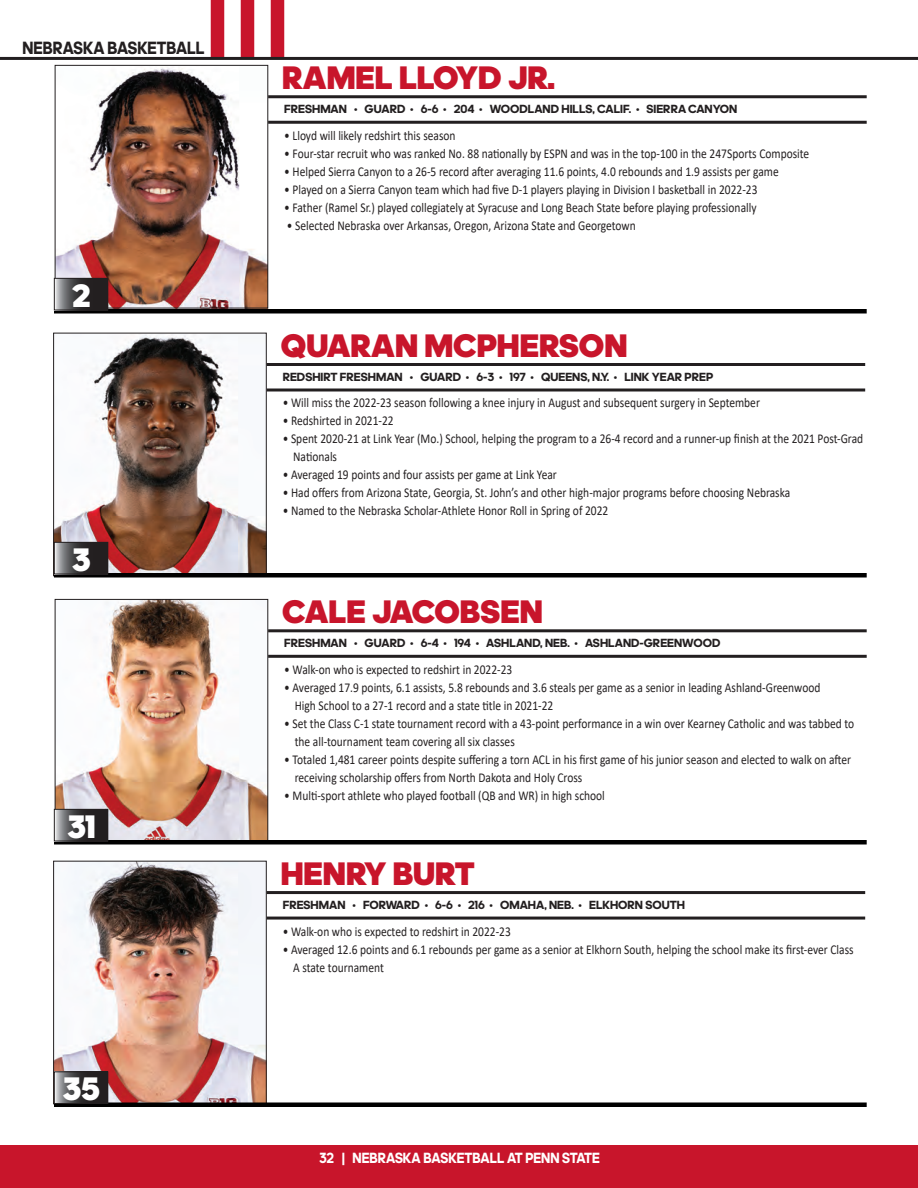
<style>
.page{position:relative;width:918px;height:1188px;background:#fff}
.page>*{position:absolute;margin:0;border:0;box-sizing:border-box;transform-origin:0 0}
.t1{font:900 33px "adineue PRO";color:#c8152b}
.t2{font:900 33px "adineue PRO";color:#fff}
.t3{font:700 18px "adineue PRO";color:#231f20;scale:.9 1}
.t4{font:700 15px "adineue PRO";color:#fff;scale:.9 1}
.t5{font:13.5px/18px "Calibri";color:#231f20;scale:.85 1}
.t6{font:700 12px "adineue PRO";color:#231f20}
</style>
<div class="page">
<div style="left:0;top:1145px;width:918px;height:43px;background:#c8152b"></div>
<div style="left:211px;top:0;width:13px;height:58px;background:#c8152b"></div>
<div style="left:241px;top:0;width:13px;height:58px;background:#c8152b"></div>
<div style="left:271px;top:0;width:13px;height:58px;background:#c8152b"></div>
<hr style="left:0;top:57px;width:918px;height:3px;background:#231f20">
<img style="left:57px;top:67px;width:209px;height:239px">
<div style="left:55px;top:65px;width:213px;height:243px;border:1px solid #231f20"></div>
<hr style="left:268px;top:95px;width:599px;height:3px;background:#231f20">
<hr style="left:268px;top:121px;width:599px;height:3px;background:#231f20">
<img style="left:55px;top:335px;width:209px;height:238px">
<div style="left:53px;top:333px;width:213px;height:243px;border:1px solid #231f20"></div>
<hr style="left:267px;top:363px;width:598px;height:3px;background:#231f20">
<svg style="left:267px;top:388px;width:598px;height:4px;background:#595657"></svg>
<img style="left:57px;top:601px;width:209px;height:239px">
<div style="left:55px;top:599px;width:213px;height:243px;border:1px solid #231f20"></div>
<hr style="left:268px;top:629px;width:599px;height:3px;background:#231f20">
<hr style="left:268px;top:655px;width:599px;height:3px;background:#231f20">
<img style="left:55px;top:863px;width:209px;height:239px">
<div style="left:53px;top:861px;width:213px;height:243px;border:1px solid #231f20"></div>
<hr style="left:267px;top:891px;width:598px;height:3px;background:#231f20">
<hr style="left:267px;top:917px;width:598px;height:3px;background:#231f20">
<div style="left:54px;top:309px;width:813px;height:5px;background:#000"></div>
<svg style="left:56px;top:280px;width:50px;height:28px"></svg>
<div style="left:54px;top:278px;width:54px;height:32px;border:1px solid #231f20"></div>
<div style="left:54px;top:573px;width:813px;height:5px;background:#000"></div>
<svg style="left:56px;top:544px;width:50px;height:28px"></svg>
<div style="left:54px;top:542px;width:54px;height:32px;border:1px solid #231f20"></div>
<hr style="left:54px;top:840px;width:813px;height:4px;background:#000">
<svg style="left:56px;top:811px;width:50px;height:28px"></svg>
<div style="left:54px;top:809px;width:54px;height:32px;border:1px solid #231f20"></div>
<div style="left:54px;top:1102px;width:813px;height:5px;background:#000"></div>
<svg style="left:56px;top:1074px;width:50px;height:28px"></svg>
<div style="left:54px;top:1072px;width:54px;height:32px;border:1px solid #231f20"></div>
<h2 class="t3" style="left:23px;top:37px;width:204px">NEBRASKA BASKETBALL</h2>
<p class="t2" style="left:72px;top:275px;width:20px">2</p>
<p class="t2" style="left:71px;top:539px;width:21px">3</p>
<p class="t2" style="left:67px;top:806px;width:30px">31</p>
<p class="t2" style="left:62px;top:1069px;width:40px">35</p>
<p class="t1" style="left:282px;top:58px;width:274px">RAMEL LLOYD JR.</p>
<p class="t6" style="left:284px;top:102px;width:455px">FRESHMAN • GUARD • 6-6 • 204 • WOODLAND HILLS, CALIF. • SIERRA CANYON</p>
<p class="t5" style="left:284px;top:126px;width:203px">• Lloyd will likely redshirt this season</p>
<p class="t5" style="left:284px;top:144px;width:619px">• Four-star recruit who was ranked No. 88 nationally by ESPN and was in the top-100 in the 247Sports Composite</p>
<p class="t5" style="left:284px;top:162px;width:583px">• Helped Sierra Canyon to a 26-5 record after averaging 11.6 points, 4.0 rebounds and 1.9 assists per game</p>
<p class="t5" style="left:284px;top:180px;width:558px">• Played on a Sierra Canyon team which had five D-1 players playing in Division I basketball in 2022-23</p>
<p class="t5" style="left:284px;top:198px;width:557px">• Father (Ramel Sr.) played collegiately at Syracuse and Long Beach State before playing professionally</p>
<p class="t5" style="left:287px;top:216px;width:412px">• Selected Nebraska over Arkansas, Oregon, Arizona State and Georgetown</p>
<p class="t1" style="left:281px;top:326px;width:348px">QUARAN MCPHERSON</p>
<p class="t6" style="left:283px;top:370px;width:432px">REDSHIRT FRESHMAN • GUARD • 6-3 • 197 • QUEENS, N.Y. • LINK YEAR PREP</p>
<p class="t5" style="left:283px;top:394px;width:563px">• Will miss the 2022-23 season following a knee injury in August and subsequent surgery in September</p>
<p class="t5" style="left:283px;top:412px;width:132px">• Redshirted in 2021-22</p>
<p class="t5" style="left:293px;top:430px;width:672px;text-indent:-10px">• Spent 2020-21 at Link Year (Mo.) School, helping the program to a 26-4 record and a runner-up finish at the 2021 Post-Grad<br>Nationals</p>
<p class="t5" style="left:283px;top:466px;width:324px">• Averaged 19 points and four assists per game at Link Year</p>
<p class="t5" style="left:283px;top:484px;width:599px">• Had offers from Arizona State, Georgia, St. John’s and other high-major programs before choosing Nebraska</p>
<p class="t5" style="left:283px;top:502px;width:385px">• Named to the Nebraska Scholar-Athlete Honor Roll in Spring of 2022</p>
<p class="t1" style="left:282px;top:592px;width:262px">CALE JACOBSEN</p>
<p class="t6" style="left:284px;top:636px;width:438px">FRESHMAN • GUARD • 6-4 • 194 • ASHLAND, NEB. • ASHLAND-GREENWOOD</p>
<p class="t5" style="left:284px;top:660px;width:270px">• Walk-on who is expected to redshirt in 2022-23</p>
<p class="t5" style="left:284px;top:678px;width:632px">• Averaged 17.9 points, 6.1 assists, 5.8 rebounds and 3.6 steals per game as a senior in leading Ashland-Greenwood</p>
<p class="t5" style="left:295px;top:696px;width:306px">High School to a 27-1 record and a state title in 2021-22</p>
<p class="t5" style="left:284px;top:714px;width:672px">• Set the Class C-1 state tournament record with a 43-point performance in a win over Kearney Catholic and was tabbed to</p>
<p class="t5" style="left:295px;top:732px;width:260px">the all-tournament team covering all six classes</p>
<p class="t5" style="left:284px;top:750px;width:669px">• Totaled 1,481 career points despite suffering a torn ACL in his first game of his junior season and elected to walk on after</p>
<p class="t5" style="left:295px;top:768px;width:340px">receiving scholarship offers from North Dakota and Holy Cross</p>
<p class="t5" style="left:284px;top:786px;width:379px">• Multi-sport athlete who played football (QB and WR) in high school</p>
<p class="t1" style="left:281px;top:854px;width:196px">HENRY BURT</p>
<p class="t6" style="left:283px;top:898px;width:404px">FRESHMAN • FORWARD • 6-6 • 216 • OMAHA, NEB. • ELKHORN SOUTH</p>
<p class="t5" style="left:283px;top:922px;width:270px">• Walk-on who is expected to redshirt in 2022-23</p>
<p class="t5" style="left:283px;top:940px;width:673px">• Averaged 12.6 points and 6.1 rebounds per game as a senior at Elkhorn South, helping the school make its first-ever Class</p>
<p class="t5" style="left:293px;top:958px;width:108px">A state tournament</p>
<p class="t4" style="left:319px;top:1149px;width:313px">32 | NEBRASKA BASKETBALL AT PENN STATE</p>
</div>
